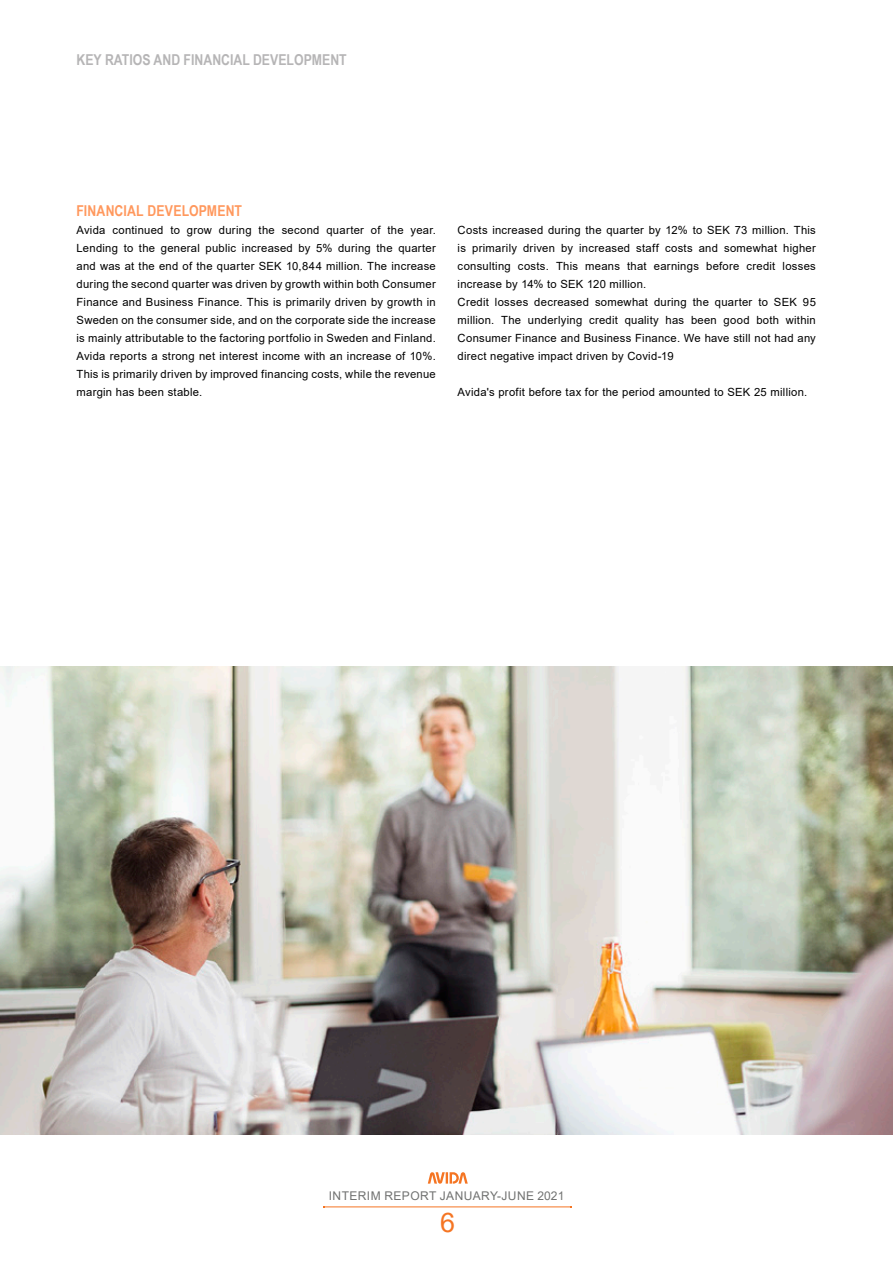
<style>
.page{position:relative;width:893px;height:1263px;background:#fff}
.page>*{position:absolute;margin:0;border:0;box-sizing:border-box;transform-origin:0 0}
.t1{font:27px "Arial";color:#f57523}
.t2{font:700 15px "Arial Narrow";color:#b6b5b6}
.Tabell_bröd_TEXT_8_5{font:700 15px "Arial Narrow";letter-spacing:.01em;color:#ff985d}
.t3{font:12px "Arial";letter-spacing:.035em;color:#717271}
.Tabell_bröd_TEXT_8_5-2{font:11.25px/18px "Arial";letter-spacing:.025em;color:#000;text-align:justify}
</style>
<div class="page">
<svg style="left:428px;top:1172px;width:40px;height:11px"></svg>
<hr style="left:324px;top:1206px;width:247px;height:1px;background:#f57523">
<img style="left:0;top:666px;width:893px;height:468px">
<p class="t2" style="left:77px;top:48px;width:272px">KEY RATIOS AND FINANCIAL DEVELOPMENT</p>
<p class="Tabell_bröd_TEXT_8_5" style="left:77px;top:199px;width:167px">FINANCIAL DEVELOPMENT</p>
<p class="Tabell_bröd_TEXT_8_5-2" style="left:77px;top:221px;width:361px">Avida continued to grow during the second quarter of the year.<br>Lending to the general public increased by 5% during the quarter and was at the end of the quarter SEK 10,844 million. The increase during the second quarter was driven by growth within both Consumer Finance and Business Finance. This is primarily driven by growth in Sweden on the consumer side, and on the corporate side the increase is mainly attributable to the factoring portfolio in Sweden and Finland.<br>Avida reports a strong net interest income with an increase of 10%.<br>This is primarily driven by improved financing costs, while the revenue margin has been stable.</p>
<p class="Tabell_bröd_TEXT_8_5-2" style="left:458px;top:221px;width:360px">Costs increased during the quarter by 12% to SEK 73 million. This is primarily driven by increased staff costs and somewhat higher consulting costs. This means that earnings before credit losses increase by 14% to SEK 120 million.</p>
<p class="Tabell_bröd_TEXT_8_5-2" style="left:458px;top:293px;width:360px">Credit losses decreased somewhat during the quarter to SEK 95 million. The underlying credit quality has been good both within Consumer Finance and Business Finance. We have still not had any direct negative impact driven by Covid-19</p>
<p class="Tabell_bröd_TEXT_8_5-2" style="left:458px;top:383px;width:351px">Avida's profit before tax for the period amounted to SEK 25 million.</p>
<p class="t3" style="left:329px;top:1187px;width:237px">INTERIM REPORT JANUARY-JUNE 2021</p>
<h1 class="t1" style="left:440px;top:1204px;width:17px">6</h1>
</div>
